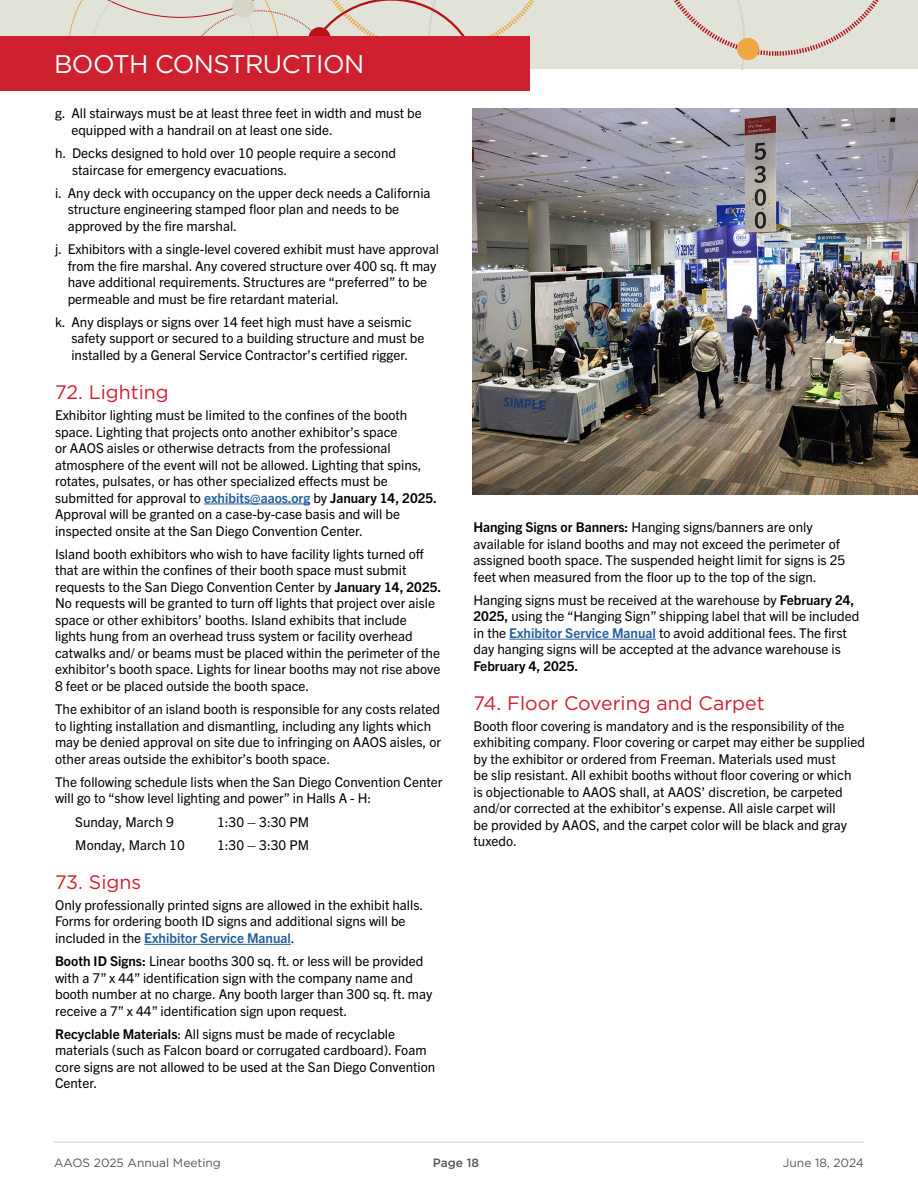
<style>
.page{position:relative;width:918px;height:1188px;background:#fff}
.page>*{position:absolute;margin:0;border:0;box-sizing:border-box;transform-origin:0 0}
.t1{font:25.5px "Gotham";letter-spacing:-.02em;color:#fff}
.t2{font:19.5px "Gotham";color:#cf202f}
.t3{font:13.5px/16.5px "Trade Gothic Next LT Pro";color:#000}
.t4{font:700 13.5px "Trade Gothic Next LT Pro";color:#000}
.t5{font:12px "Gotham";color:#53575a}
.t6{font:500 12px "Gotham";color:#53575a}
.s1{font-weight:700;color:#215e9e}
.s2{font-weight:700}
</style>
<div class="page">
<div style="left:0;top:0;width:918px;height:69px;background:#e1e2d8"></div>
<svg style="left:69px;top:0;width:810px;height:69px"></svg>
<div style="left:0;top:36px;width:530px;height:54px;background:#cf202f"></div>
<hr style="left:54px;top:1142px;width:810px;height:1px;background:#e1e2d8">
<hr style="left:204px;top:504px;width:106px;height:1px;background:#215e9e">
<hr style="left:144px;top:944px;width:147px;height:1px;background:#215e9e">
<hr style="left:509px;top:639px;width:147px;height:1px;background:#215e9e">
<img style="left:472px;top:108px;width:446px;height:387px">
<h1 class="t1" style="left:54px;top:48px;width:312px">BOOTH CONSTRUCTION</h1>
<p class="t3" style="left:71px;top:104px;width:352px;text-indent:-16px">g. All stairways must be at least three feet in width and must be equipped with a handrail on at least one side.</p>
<p class="t3" style="left:72px;top:144px;width:326px;text-indent:-17px">h. Decks designed to hold over 10 people require a second staircase for emergency evacuations.</p>
<p class="t3" style="left:68px;top:184px;width:364px;text-indent:-13px">i. Any deck with occupancy on the upper deck needs a California structure engineering stamped floor plan and needs to be approved by the fire marshal.</p>
<p class="t3" style="left:68px;top:240px;width:373px;text-indent:-13px">j. Exhibitors with a single-level covered exhibit must have approval from the fire marshal. Any covered structure over 400 sq. ft may have additional requirements. Structures are “preferred” to be permeable and must be fire retardant material.</p>
<p class="t3" style="left:71px;top:313px;width:354px;text-indent:-16px">k. Any displays or signs over 14 feet high must have a seismic safety support or secured to a building structure and must be installed by a General Service Contractor’s certified rigger.</p>
<h2 class="t2" style="left:55px;top:380px;width:115px">72. Lighting</h2>
<p class="t3" style="left:55px;top:406px;width:384px">Exhibitor lighting must be limited to the confines of the booth space. Lighting that projects onto another exhibitor’s space<br>or AAOS aisles or otherwise detracts from the professional atmosphere of the event will not be allowed. Lighting that spins, rotates, pulsates, or has other specialized effects must be submitted for approval to <span class="s1">exhibits@aaos.org</span> by <span class="s2">January 14, 2025.<br></span>Approval will be granted on a case-by-case basis and will be inspected onsite at the San Diego Convention Center.</p>
<p class="t3" style="left:55px;top:545px;width:388px">Island booth exhibitors who wish to have facility lights turned off that are within the confines of their booth space must submit requests to the San Diego Convention Center by <span class="s2">January 14, 2025.<br></span>No requests will be granted to turn off lights that project over aisle space or other exhibitors’ booths. Island exhibits that include lights hung from an overhead truss system or facility overhead catwalks and/ or beams must be placed within the perimeter of the exhibitor’s booth space. Lights for linear booths may not rise above 8 feet or be placed outside the booth space.</p>
<p class="t3" style="left:55px;top:700px;width:388px">The exhibitor of an island booth is responsible for any costs related to lighting installation and dismantling, including any lights which may be denied approval on site due to infringing on AAOS aisles, or other areas outside the exhibitor’s booth space.</p>
<p class="t3" style="left:55px;top:773px;width:389px">The following schedule lists when the San Diego Convention Center will go to “show level lighting and power” in Halls A - H:</p>
<p class="t3" style="left:75px;top:812px;width:100px">Sunday, March 9</p>
<p class="t3" style="left:217px;top:812px;width:94px">1:30 – 3:30 PM</p>
<p class="t3" style="left:75px;top:836px;width:111px">Monday, March 10</p>
<p class="t3" style="left:217px;top:836px;width:94px">1:30 – 3:30 PM</p>
<h2 class="t2" style="left:55px;top:870px;width:88px">73. Signs</h2>
<p class="t3" style="left:55px;top:896px;width:370px">Only professionally printed signs are allowed in the exhibit halls.<br>Forms for ordering booth ID signs and additional signs will be included in the <span class="s1">Exhibitor Service Manual</span>.</p>
<p class="t3" style="left:55px;top:952px;width:379px"><span class="s2">Booth ID Signs:</span> Linear booths 300 sq. ft. or less will be provided with a 7” x 44” identification sign with the company name and booth number at no charge. Any booth larger than 300 sq. ft. may receive a 7” x 44” identification sign upon request.</p>
<p class="t3" style="left:55px;top:1025px;width:382px"><span class="s2">Recyclable Materials</span>: All signs must be made of recyclable materials (such as Falcon board or corrugated cardboard). Foam core signs are not allowed to be used at the San Diego Convention Center.</p>
<p class="t3" style="left:474px;top:518px;width:373px"><span class="s2">Hanging Signs or Banners:</span> Hanging signs/banners are only available for island booths and may not exceed the perimeter of assigned booth space. The suspended height limit for signs is 25 feet when measured from the floor up to the top of the sign.</p>
<p class="t3" style="left:474px;top:591px;width:387px">Hanging signs must be received at the warehouse by <span class="s2">February 24, 2025,</span> using the “Hanging Sign” shipping label that will be included in the <span class="s1">Exhibitor Service Manual</span> to avoid additional fees. The first day hanging signs will be accepted at the advance warehouse is</p>
<p class="t4" style="left:474px;top:656px;width:106px">February 4, 2025.</p>
<h2 class="t2" style="left:474px;top:691px;width:293px">74. Floor Covering and Carpet</h2>
<p class="t3" style="left:474px;top:717px;width:393px">Booth floor covering is mandatory and is the responsibility of the exhibiting company. Floor covering or carpet may either be supplied by the exhibitor or ordered from Freeman. Materials used must<br>be slip resistant. All exhibit booths without floor covering or which<br>is objectionable to AAOS shall, at AAOS’ discretion, be carpeted and/or corrected at the exhibitor’s expense. All aisle carpet will<br>be provided by AAOS, and the carpet color will be black and gray tuxedo.</p>
<p class="t5" style="left:54px;top:1155px;width:168px">AAOS 2025 Annual Meeting</p>
<p class="t6" style="left:433px;top:1155px;width:48px">Page 18</p>
<p class="t5" style="left:783px;top:1155px;width:83px">June 18, 2024</p>
</div>
